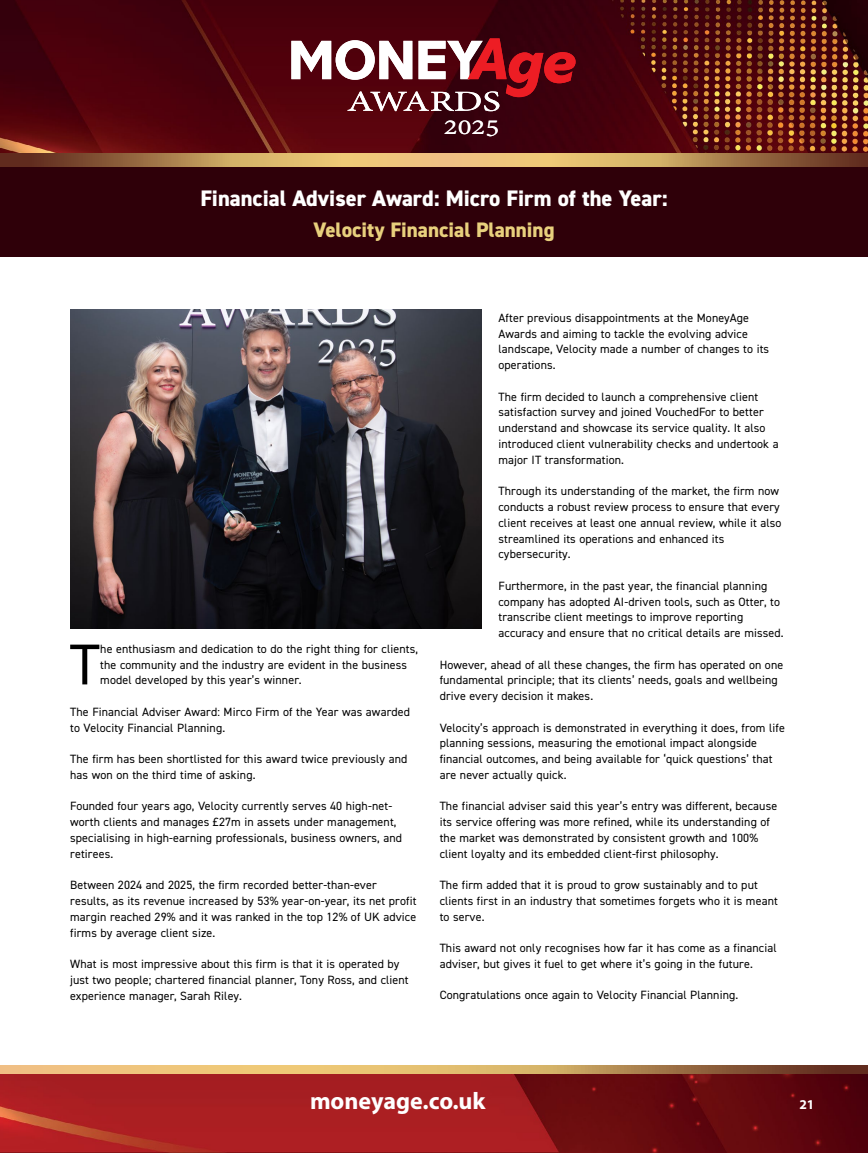
<style>
.page{position:relative;width:868px;height:1153px;background:#fff}
.page>*{position:absolute;margin:0;border:0;box-sizing:border-box;transform-origin:0 0}
.t1{font:57.6px "DIN2014";color:#000}
.t2{font:26.55px "Adobe Devanagari";color:#fff;scale:1.15 1}
.t3{font:700 24px "Myriad Pro";color:#fff}
.t4{font:800 22.5px "DIN2014";color:#fff}
.t5{font:800 21px "DIN2014";color:#e8d07d}
.t6{font:700 13.5px "Myriad Pro";color:#fff}
.t7{font:12px/15.8px "DIN2014";letter-spacing:.01em;color:#000}
</style>
<div class="page">
<img style="left:0;top:0;width:867px;height:153px">
<img style="left:0;top:1073px;width:867px;height:79px">
<svg style="left:0;top:153px;width:867px;height:14px;background:#bb9159"></svg>
<div style="left:0;top:167px;width:867px;height:89px;background:#2f0009"></div>
<svg style="left:0;top:1065px;width:867px;height:8px;background:#c99f62"></svg>
<img style="left:71px;top:309px;width:410px;height:319px">
<svg style="left:291px;top:38px;width:284px;height:73px"></svg>
<h2 class="t2" style="left:444px;top:111px;width:50px">2025</h2>
<h3 class="t4" style="left:200px;top:183px;width:468px">Financial Adviser Award: Micro Firm of the Year:</h3>
<h3 class="t5" style="left:313px;top:216px;width:242px">Velocity Financial Planning</h3>
<h1 class="t1" style="left:70px;top:628px;width:31px">T</h1>
<p class="t7" style="left:100px;top:640px;width:319px">he enthusiasm and dedication to do the right thing for clients, the community and the industry are evident in the business model developed by this year’s winner.</p>
<p class="t7" style="left:70px;top:703px;width:341px">The Financial Adviser Award: Mirco Firm of the Year was awarded to Velocity Financial Planning.</p>
<p class="t7" style="left:70px;top:751px;width:339px">The firm has been shortlisted for this award twice previously and has won on the third time of asking.</p>
<p class="t7" style="left:70px;top:798px;width:333px">Founded four years ago, Velocity currently serves 40 high-net&shy;worth clients and manages £27m in assets under management, specialising in high-earning professionals, business owners, and retirees.</p>
<p class="t7" style="left:70px;top:876px;width:348px">Between 2024 and 2025, the firm recorded better-than-ever results, as its revenue increased by 53% year-on-year, its net profit margin reached 29% and it was ranked in the top 12% of UK advice firms by average client size.</p>
<p class="t7" style="left:70px;top:955px;width:340px">What is most impressive about this firm is that it is operated by just two people; chartered financial planner, Tony Ross, and client experience manager, Sarah Riley.</p>
<p class="t7" style="left:498px;top:310px;width:272px">After previous disappointments at the MoneyAge Awards and aiming to tackle the evolving advice landscape, Velocity made a number of changes to its operations.</p>
<p class="t7" style="left:498px;top:388px;width:281px">The firm decided to launch a comprehensive client satisfaction survey and joined VouchedFor to better understand and showcase its service quality. It also introduced client vulnerability checks and undertook a major IT transformation.</p>
<p class="t7" style="left:498px;top:483px;width:284px">Through its understanding of the market, the firm now conducts a robust review process to ensure that every client receives at least one annual review, while it also streamlined its operations and enhanced its cybersecurity.</p>
<p class="t7" style="left:498px;top:577px;width:287px">Furthermore, in the past year, the financial planning company has adopted AI-driven tools, such as Otter, to transcribe client meetings to improve reporting accuracy and ensure that no critical details are missed.</p>
<p class="t7" style="left:439px;top:656px;width:345px">However, ahead of all these changes, the firm has operated on one fundamental principle; that its clients’ needs, goals and wellbeing drive every decision it makes.</p>
<p class="t7" style="left:439px;top:719px;width:347px">Velocity’s approach is demonstrated in everything it does, from life planning sessions, measuring the emotional impact alongside financial outcomes, and being available for ‘quick questions’ that are never actually quick.</p>
<p class="t7" style="left:439px;top:798px;width:339px">The financial adviser said this year’s entry was different, because its service offering was more refined, while its understanding of the market was demonstrated by consistent growth and 100% client loyalty and its embedded client-first philosophy.</p>
<p class="t7" style="left:439px;top:876px;width:340px">The firm added that it is proud to grow sustainably and to put clients first in an industry that sometimes forgets who it is meant to serve.</p>
<p class="t7" style="left:439px;top:939px;width:338px">This award not only recognises how far it has come as a financial adviser, but gives it fuel to get where it’s going in the future.</p>
<p class="t7" style="left:439px;top:987px;width:300px">Congratulations once again to Velocity Financial Planning.</p>
<h3 class="t3" style="left:310px;top:1084px;width:177px">moneyage.co.uk</h3>
<p class="t6" style="left:799px;top:1095px;width:16px">21</p>
</div>
